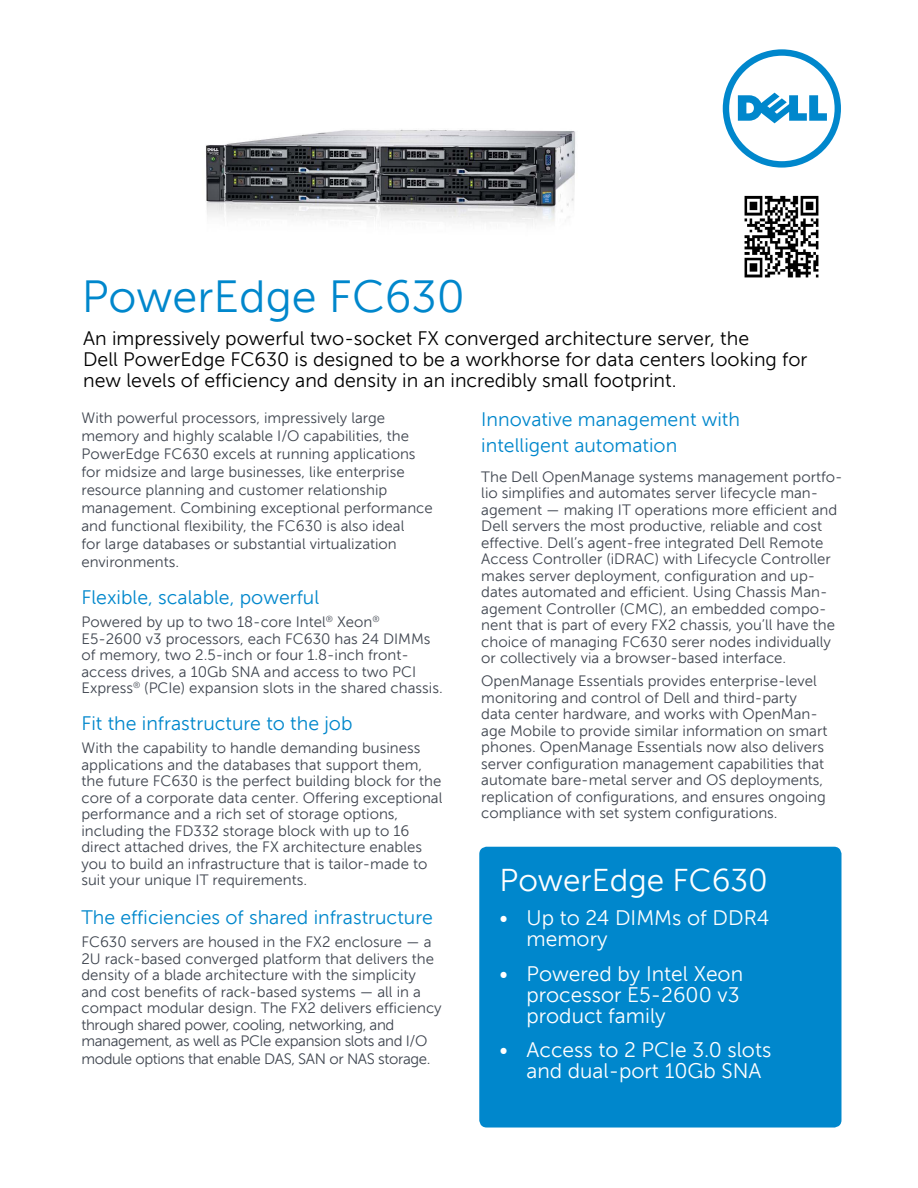
<style>
.page{position:relative;width:918px;height:1188px;background:#fff}
.page>*{position:absolute;margin:0;border:0;box-sizing:border-box;transform-origin:0 0}
.t1{font:45px "Museo Sans For Dell";color:#0087cc}
.t2{font:31.5px "Museo Sans For Dell";color:#fff}
.t3{font:21px/21px "Museo Sans For Dell";color:#fff}
.t4{font:19.5px/21px "Museo Sans For Dell";color:#000}
.t5{font:19.5px/25.2px "Museo Sans For Dell";color:#0087cc}
.t6{font:15px/16.5px "Museo Sans For Dell";color:#3f454f}
.t7{font:15px "Museo Sans For Dell";letter-spacing:-.025em;color:#3f454f}
</style>
<div class="page">
<svg style="left:723px;top:49px;width:118px;height:119px"></svg>
<img style="left:206px;top:129px;width:370px;height:96px">
<div style="left:479px;top:847px;width:362px;height:281px;background:#0087cc;border-radius:7px"></div>
<img style="left:744px;top:195px;width:75px;height:83px">
<h1 class="t1" style="left:82px;top:272px;width:385px">PowerEdge FC630</h1>
<h3 class="t4" style="left:83px;top:328px;width:726px">An impressively powerful two-socket FX converged architecture server, the<br>Dell PowerEdge FC630 is designed to be a workhorse for data centers looking for new levels of efficiency and density in an incredibly small footprint.</h3>
<p class="t6" style="left:81px;top:409px;width:353px;line-height:18px">With powerful processors, impressively large memory and highly scalable I/O capabilities, the PowerEdge FC630 excels at running applications for midsize and large businesses, like enterprise resource planning and customer relationship management. Combining exceptional performance and functional flexibility, the FC630 is also ideal<br>for large databases or substantial virtualization environments.</p>
<h3 class="t5" style="left:81px;top:585px;width:239px">Flexible, scalable, powerful</h3>
<p class="t6" style="left:81px;top:614px;width:363px">Powered by up to two 18-core Intel<sup>®</sup> Xeon<sup>® </sup>E5-2600 v3 processors, each FC630 has 24 DIMMs of memory, two 2.5-inch or four 1.8-inch front&shy;access drives, a 10Gb SNA and access to two PCI Express<sup>®</sup> (PCIe) expansion slots in the shared chassis.</p>
<h3 class="t5" style="left:81px;top:711px;width:273px">Fit the infrastructure to the job</h3>
<p class="t6" style="left:81px;top:740px;width:363px">With the capability to handle demanding business applications and the databases that support them, the future FC630 is the perfect building block for the core of a corporate data center. Offering exceptional performance and a rich set of storage options, including the FD332 storage block with up to 16 direct attached drives, the FX architecture enables you to build an infrastructure that is tailor-made to suit your unique IT requirements.</p>
<h3 class="t5" style="left:81px;top:905px;width:353px">The efficiencies of shared infrastructure</h3>
<p class="t6" style="left:81px;top:934px;width:362px">FC630 servers are housed in the FX2 enclosure — a 2U rack-based converged platform that delivers the density of a blade architecture with the simplicity and cost benefits of rack-based systems — all in a compact modular design. The FX2 delivers efficiency through shared power, cooling, networking, and management, as well as PCIe expansion slots and I/O</p>
<p class="t7" style="left:81px;top:1051px;width:350px">module options that enable DAS, SAN or NAS storage.</p>
<h3 class="t5" style="left:481px;top:407px;width:260px">Innovative management with intelligent automation</h3>
<p class="t6" style="left:481px;top:468px;width:363px">The Dell OpenManage systems management portfo&shy;lio simplifies and automates server lifecycle man&shy;agement — making IT operations more efficient and Dell servers the most productive, reliable and cost effective. Dell’s agent-free integrated Dell Remote Access Controller (iDRAC) with Lifecycle Controller makes server deployment, configuration and up&shy;dates automated and efficient. Using Chassis Man&shy;agement Controller (CMC), an embedded compo&shy;nent that is part of every FX2 chassis, you’ll have the choice of managing FC630 serer nodes individually or collectively via a browser-based interface.</p>
<p class="t6" style="left:481px;top:673px;width:348px">OpenManage Essentials provides enterprise-level monitoring and control of Dell and third-party data center hardware, and works with OpenMan&shy;age Mobile to provide similar information on smart phones. OpenManage Essentials now also delivers server configuration management capabilities that automate bare-metal server and OS deployments, replication of configurations, and ensures ongoing compliance with set system configurations.</p>
<h2 class="t2" style="left:500px;top:863px;width:270px">PowerEdge FC630</h2>
<h3 class="t3" style="left:527px;top:908px;width:244px;text-indent:-27px">• Up to 24 DIMMs of DDR4 memory</h3>
<h3 class="t3" style="left:527px;top:963px;width:218px;text-indent:-27px">• Powered by Intel Xeon processor E5-2600 v3 product family</h3>
<h3 class="t3" style="left:527px;top:1040px;width:246px;text-indent:-27px">• Access to 2 PCIe 3.0 slots and dual-port 10Gb SNA</h3>
</div>
